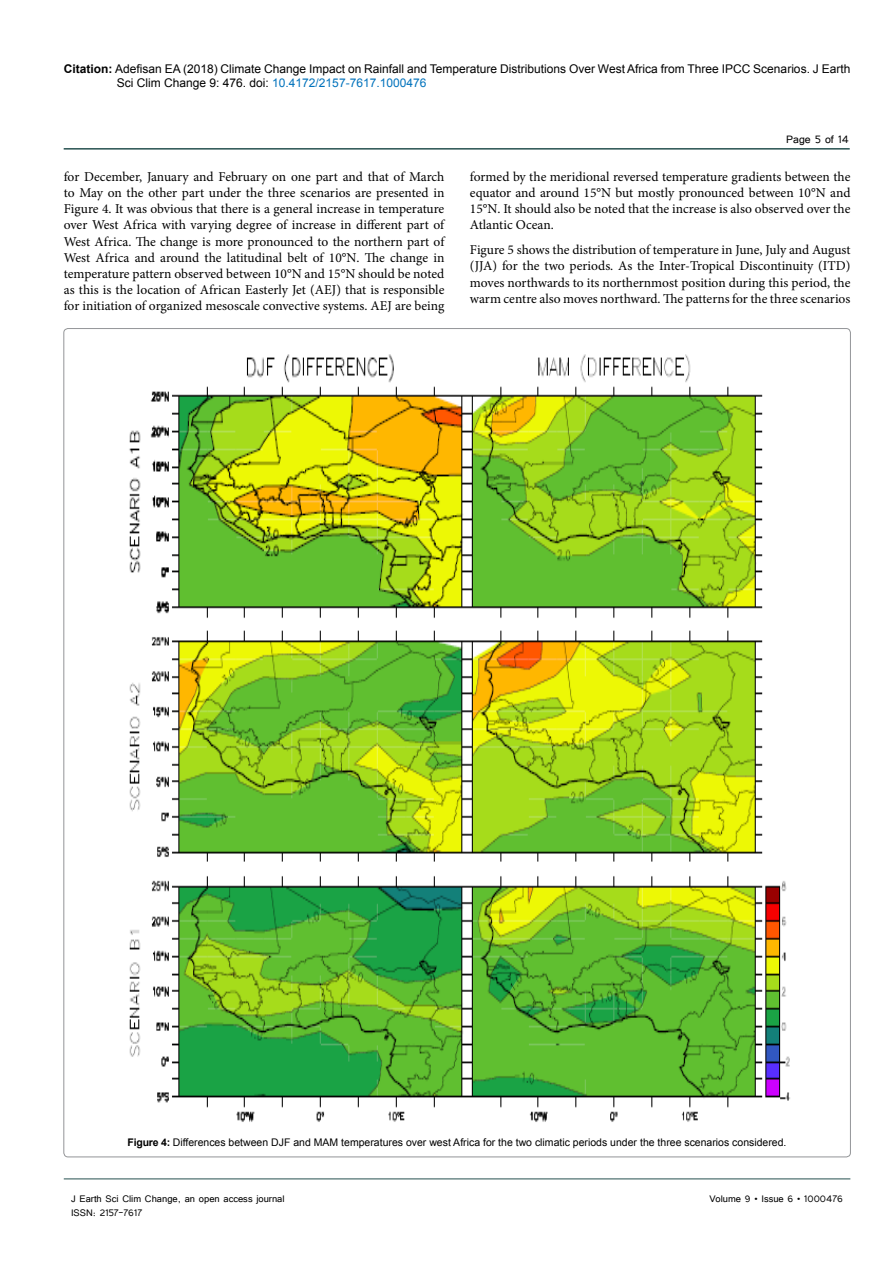
<style>
.page{position:relative;width:893px;height:1263px;background:#fff}
.page>*{position:absolute;margin:0;border:0;box-sizing:border-box;transform-origin:0 0}
.t1{font:13.5px/16.2px "Minion Pro";color:#000;text-align:justify}
.t2{font:13.5px "Tunga";color:#000}
.t3{font:12px/14.4px "Arial";color:#000}
.t4{font:12px "Tunga";color:#000}
.t5{font:10.5px "Arial";color:#000}
.s1{font-weight:700}
.s2{color:#0072bc}
</style>
<div class="page">
<hr style="left:64px;top:148px;width:786px;height:2px;background:#265150">
<hr style="left:64px;top:1179px;width:786px;height:1px;background:#265150">
<img style="left:129px;top:354px;width:661px;height:768px">
<p class="t3" style="left:117px;top:61px;width:735px;text-indent:-53px"><span class="s1">Citation:</span> Adefisan EA (2018) Climate Change Impact on Rainfall and Temperature Distributions Over West Africa from Three IPCC Scenarios. J Earth<br>Sci Clim Change 9: 476. doi: <span class="s2">10.4172/2157-7617.1000476</span></p>
<p class="t2" style="left:786px;top:131px;width:64px">Page 5 of 14</p>
<p class="t1" style="left:64px;top:168px;width:382px">for December, January and February on one part and that of March to May on the other part under the three scenarios are presented in Figure 4. It was obvious that there is a general increase in temperature over West Africa with varying degree of increase in different part of West Africa. The change is more pronounced to the northern part of West Africa and around the latitudinal belt of 10°N. The change in temperature pattern observed between 10°N and 15°N should be noted as this is the location of African Easterly Jet (AEJ) that is responsible for initiation of organized mesoscale convective systems. AEJ are being</p>
<p class="t1" style="left:470px;top:168px;width:382px">formed by the meridional reversed temperature gradients between the equator and around 15°N but mostly pronounced between 10°N and 15°N. It should also be noted that the increase is also observed over the Atlantic Ocean.</p>
<p class="t1" style="left:470px;top:242px;width:382px">Figure 5 shows the distribution of temperature in June, July and August (JJA) for the two periods. As the Inter-Tropical Discontinuity (ITD) moves northwards to its northernmost position during this period, the warm centre also moves northward. The patterns for the three scenarios</p>
<p class="t5" style="left:128px;top:1135px;width:660px"><span class="s1">Figure 4:</span> Differences between DJF and MAM temperatures over west Africa for the two climatic periods under the three scenarios considered.</p>
<p class="t4" style="left:71px;top:1190px;width:215px">J Earth Sci Clim Change, an open access journal</p>
<p class="t4" style="left:709px;top:1190px;width:135px">Volume 9 • Issue 6 • 1000476</p>
<p class="t4" style="left:71px;top:1205px;width:73px">ISSN: 2157-7617</p>
</div>
